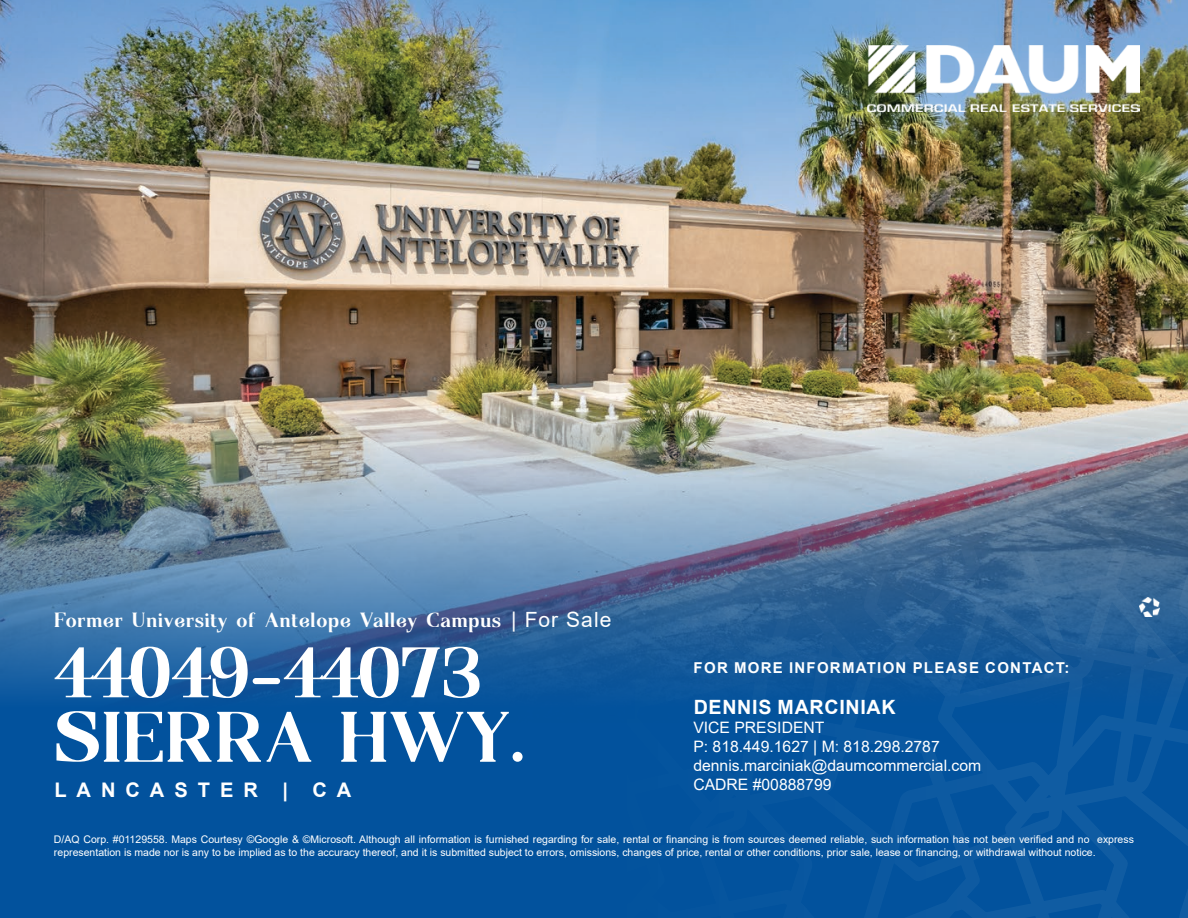
<style>
.page{position:relative;width:1188px;height:918px;background:#02529d}
.page>*{position:absolute;margin:0;border:0;box-sizing:border-box;transform-origin:0 0}
.t1{font:62.4px/64.5px "Agne";color:#fff}
.t2{font:700 20.1px "Arial";letter-spacing:.495em;color:#fff}
.t3{font:700 19.65px "Arial";letter-spacing:.035em;color:#fff}
.t4{font:18px "Agne";letter-spacing:.05em;color:#fff}
.t5{font:15.75px/18.9px "Arial";color:#fff}
.t6{font:700 15px "Arial";letter-spacing:.085em;color:#fff}
.t7{font:10.5px/13.5px "Arial";color:#fff}
.s1{font-family:"Arial";font-size:21px}
</style>
<div class="page">
<img style="left:0;top:0;width:1188px;height:695px">
<img style="left:527px;top:19px;width:30px;height:676px">
<img style="left:557px;top:19px;width:631px;height:899px">
<img style="left:867px;top:45px;width:273px;height:66px">
<img style="left:1140px;top:597px;width:19px;height:20px">
<h3 class="t4" style="left:54px;top:607px;width:559px">Former University of Antelope Valley Campus <span class="s1">| For Sale</span></h3>
<h1 class="t1" style="left:54px;top:640px;width:472px">44049-44073<br>SIERRA HWY.</h1>
<h2 class="t2" style="left:54px;top:776px;width:299px">LANCASTER | CA</h2>
<h3 class="t6" style="left:694px;top:658px;width:377px">FOR MORE INFORMATION PLEASE CONTACT:</h3>
<h3 class="t3" style="left:694px;top:693px;width:203px">DENNIS MARCINIAK</h3>
<h3 class="t5" style="left:693px;top:718px;width:289px">VICE PRESIDENT<br>P: 818.449.1627 | M: 818.298.2787 dennis.marciniak@daumcommercial.com<br>CADRE #00888799</h3>
<p class="t7" style="left:54px;top:832px;width:1081px">D/AQ Corp. #01129558. Maps Courtesy ©Google &amp; ©Microsoft. Although all information is furnished regarding for sale, rental or financing is from sources deemed reliable, such information has not been verified and no express representation is made nor is any to be implied as to the accuracy thereof, and it is submitted subject to errors, omissions, changes of price, rental or other conditions, prior sale, lease or financing, or withdrawal without notice.</p>
</div>
